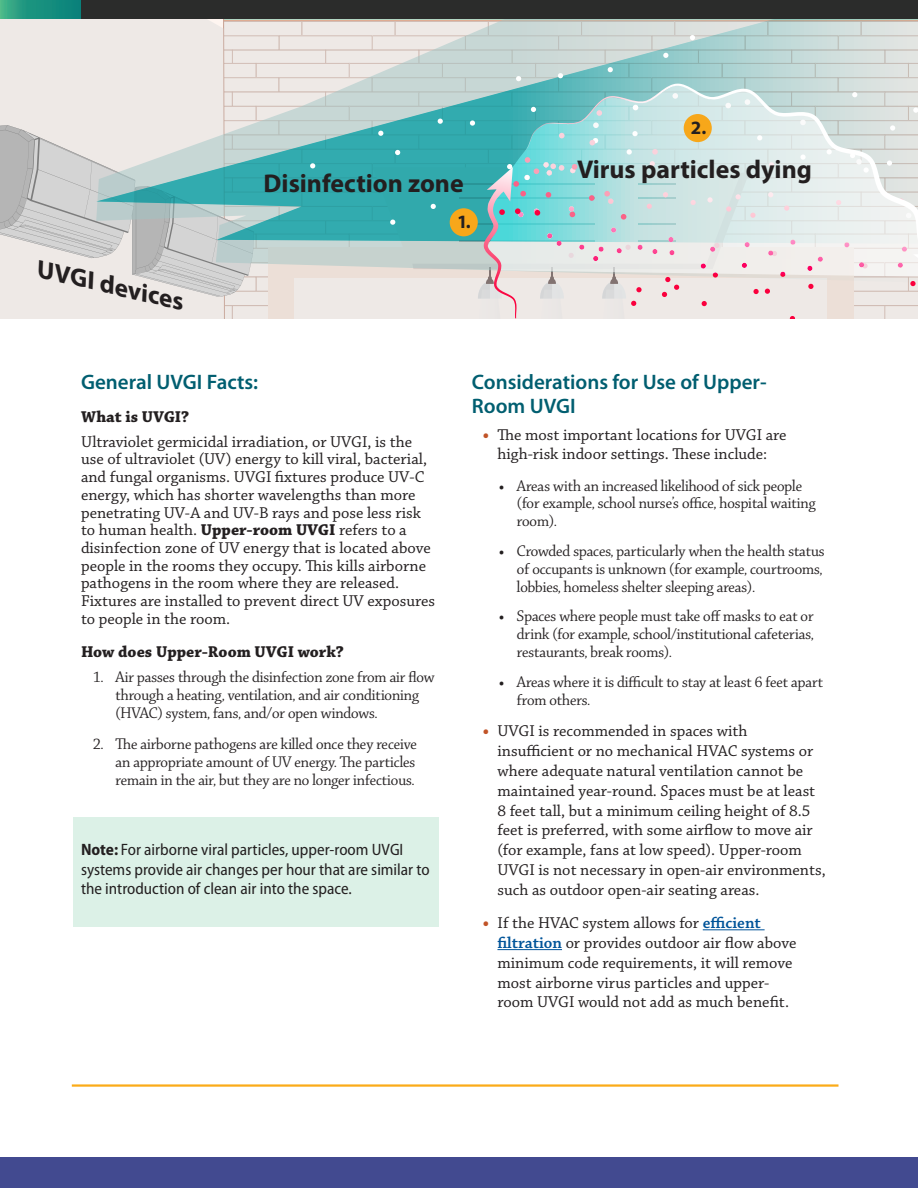
<style>
.page{position:relative;width:918px;height:1188px;background:#fff}
.page>*{position:absolute;margin:0;border:0;box-sizing:border-box;transform-origin:0 0}
.t1{font:700 25.8px "Myriad Pro";color:#231f20}
.t2{font:italic 700 25.35px "Myriad Pro";color:#231f20}
.t3{font:600 21px/24px "Myriad Pro";color:#005e70}
.t4{font:700 18.9px "Myriad Pro";color:#231f20}
.t5{font:16.5px/19.8px "Chaparral Pro";color:#231f20}
.t6{font:16.5px/17.9px "Chaparral Pro Disp";color:#231f20}
.P_Caption{font:semi-condensed 16.5px/19.6px "Myriad Pro";color:#231f20}
.t7{font:700 16.5px "Chaparral Pro";color:#231f20}
.s1{font-weight:700}
.s2{font-weight:700;color:#c15428}
.s3{font-family:"Chaparral Pro";font-weight:700;font-size:13.5px}
.s4{font-weight:600;color:#005499}
</style>
<div class="page">
<div style="left:1px;top:0;width:917px;height:19px;background:#2b2c2b"></div>
<div style="left:0;top:0;width:81px;height:19px;background:linear-gradient(to right,#39ac86,#017c79)"></div>
<div style="left:0;top:1157px;width:918px;height:31px;background:#424a90"></div>
<div style="left:73px;top:818px;width:365px;height:109px;background:#dcf1e7"></div>
<svg style="left:0;top:21px;width:918px;height:298px;background:#c0d7d6"></svg>
<div style="left:450px;top:208px;width:28px;height:28px;background:#f7a71a;border-radius:50%"></div>
<div style="left:684px;top:114px;width:28px;height:28px;background:#f7a71a;border-radius:50%"></div>
<hr style="left:703px;top:929px;width:62px;height:1px;background:#005499">
<hr style="left:497px;top:949px;width:65px;height:1px;background:#005499">
<hr style="left:72px;top:1084px;width:766px;height:3px;background:#fbab18">
<p class="t2" style="left:43px;top:252px;width:151px;rotate:13deg">UVGI devices</p>
<p class="t1" style="left:264px;top:167px;width:202px">Disinfection zone</p>
<p class="t4" style="left:457px;top:210px;width:15px">1.</p>
<p class="t4" style="left:691px;top:115px;width:17px">2.</p>
<p class="t1" style="left:577px;top:152px;width:236px">Virus particles dying</p>
<h2 class="t3" style="left:81px;top:370px;width:179px">General UVGI Facts:</h2>
<h3 class="t7" style="left:81px;top:407px;width:110px">What is UVGI?</h3>
<p class="t5" style="left:81px;top:433px;width:356px;line-height:17.7px">Ultraviolet germicidal irradiation, or UVGI, is the use of ultraviolet (UV) energy to kill viral, bacterial, and fungal organisms. UVGI fixtures produce UV-C energy, which has shorter wavelengths than more penetrating UV-A and UV-B rays and pose less risk to human health. <span class="s1">Upper-room UVGI</span> refers to a disinfection zone of UV energy that is located above people in the rooms they occupy. This kills airborne pathogens in the room where they are released.<br>Fixtures are installed to prevent direct UV exposures to people in the room.</p>
<h3 class="t7" style="left:81px;top:642px;width:264px">How does Upper-Room UVGI work?</h3>
<p class="t6" style="left:116px;top:669px;width:321px;text-indent:-22px">1. Air passes through the disinfection zone from air flow through a heating, ventilation, and air conditioning (HVAC) system, fans, and/or open windows.</p>
<p class="t6" style="left:116px;top:736px;width:303px;text-align:justify;text-indent:-22px">2. The airborne pathogens are killed once they receive an appropriate amount of UV energy. The particles remain in the air, but they are no longer infectious.</p>
<p class="P_Caption" style="left:81px;top:840px;width:350px"><span class="s1">Note:</span> For airborne viral particles, upper-room UVGI systems provide air changes per hour that are similar to the introduction of clean air into the space.</p>
<h2 class="t3" style="left:472px;top:370px;width:296px">Considerations for Use of Upper-<br>Room UVGI</h2>
<p class="t5" style="left:482px;top:425px;width:306px;text-align:center"><span class="s2">•</span> The most important locations for UVGI are high-risk indoor settings. These include:</p>
<p class="t6" style="left:517px;top:477px;width:300px;text-indent:-18px"><span class="s3">•</span> Areas with an increased likelihood of sick people (for example, school nurse’s office, hospital waiting room).</p>
<p class="t6" style="left:517px;top:543px;width:309px;text-indent:-18px"><span class="s3">•</span> Crowded spaces, particularly when the health status of occupants is unknown (for example, courtrooms, lobbies, homeless shelter sleeping areas).</p>
<p class="t6" style="left:517px;top:608px;width:298px;text-align:justify;text-indent:-18px"><span class="s3">•</span> Spaces where people must take off masks to eat or drink (for example, school/institutional cafeterias, restaurants, break rooms).</p>
<p class="t6" style="left:517px;top:674px;width:308px;text-indent:-18px"><span class="s3">•</span> Areas where it is difficult to stay at least 6 feet apart from others.</p>
<p class="t5" style="left:497px;top:722px;width:330px;text-indent:-15px"><span class="s2">•</span> UVGI is recommended in spaces with insufficient or no mechanical HVAC systems or where adequate natural ventilation cannot be maintained year-round. Spaces must be at least 8 feet tall, but a minimum ceiling height of 8.5 feet is preferred, with some airflow to move air (for example, fans at low speed). Upper-room UVGI is not necessary in open-air environments, such as outdoor open-air seating areas.</p>
<p class="t5" style="left:497px;top:914px;width:301px;text-indent:-15px"><span class="s2">•</span> If the HVAC system allows for <span class="s4">efficient filtration</span> or provides outdoor air flow above minimum code requirements, it will remove most airborne virus particles and upper&shy;room UVGI would not add as much benefit.</p>
</div>
